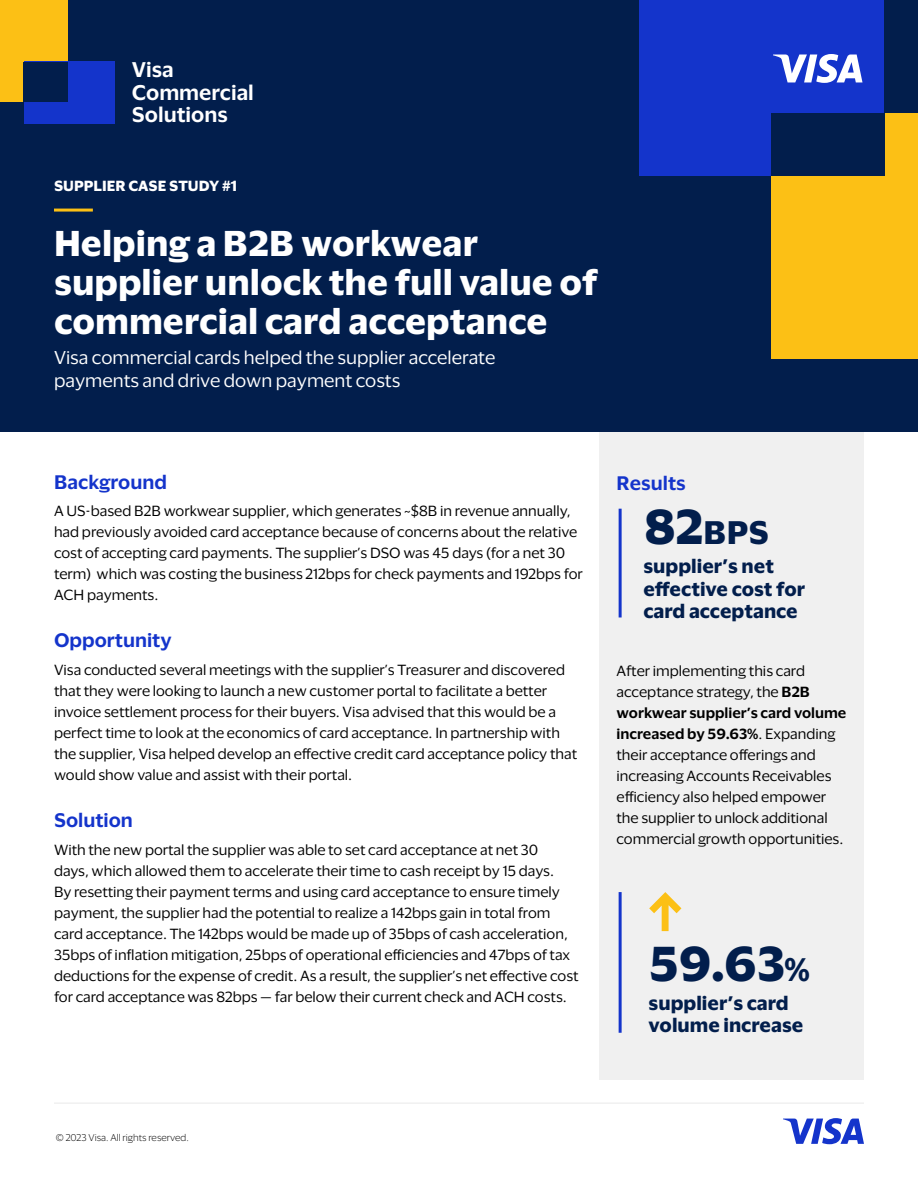
<style>
.page{position:relative;width:918px;height:1188px;background:#fff}
.page>*{position:absolute;margin:0;border:0;box-sizing:border-box;transform-origin:0 0}
.t1{font:700 45px "Visa Dialect";color:#021e4c}
.t2{font:700 33px/39px "Visa Dialect";color:#fff}
.t3{font:700 30px "Visa Dialect";color:#021e4c}
.t4{font:600 19.5px/22.4px "Visa Dialect";color:#fff}
.t5{font:700 18px/22.5px "Visa Dialect";color:#021e4c}
.t6{font:600 18px "Visa Dialect";color:#1434cb}
.t7{font:17.1px/22.8px "Visa Dialect";color:#fff}
.t8{font:13.5px/21px "Visa Dialect";color:#000}
.t9{font:700 13.5px "Visa Dialect";color:#fff}
.t10{font:300 9px "Visa Dialect";color:#000}
.s1{font-size:45px}
.s2{font-weight:600}
.s3{font-size:30px}
</style>
<div class="page">
<svg style="left:783px;top:1118px;width:81px;height:26px"></svg>
<hr style="left:54px;top:1102px;width:810px;height:2px;background:#f0f0f0">
<div style="left:600px;top:432px;width:264px;height:648px;background:#f0f0f0"></div>
<div style="left:0;top:0;width:918px;height:432px;background:#021e4c"></div>
<hr style="left:54px;top:209px;width:39px;height:3px;background:#fcc015">
<hr style="left:619px;top:509px;width:3px;height:108px;background:#1434cb">
<hr style="left:619px;top:892px;width:3px;height:141px;background:#1434cb">
<div style="left:0;top:0;width:68px;height:101px;background:#fcc015"></div>
<div style="left:24px;top:62px;width:91px;height:62px;background:#1434cb"></div>
<div style="left:24px;top:62px;width:44px;height:40px;background:#021e4c"></div>
<div style="left:640px;top:0;width:244px;height:175px;background:#1434cb"></div>
<div style="left:771px;top:113px;width:147px;height:246px;background:#fcc015"></div>
<div style="left:771px;top:113px;width:113px;height:63px;background:#021e4c"></div>
<svg style="left:773px;top:54px;width:90px;height:29px"></svg>
<svg style="left:649px;top:892px;width:32px;height:39px"></svg>
<p class="t4" style="left:132px;top:57px;width:124px">Visa<br>Commercial<br>Solutions</p>
<p class="t9" style="left:54px;top:175px;width:184px">SUPPLIER CASE STUDY #1</p>
<h1 class="t2" style="left:54px;top:222px;width:545px">Helping a B2B workwear supplier unlock the full value of commercial card acceptance</h1>
<p class="t7" style="left:54px;top:345px;width:443px">Visa commercial cards helped the supplier accelerate payments and drive down payment costs</p>
<h2 class="t6" style="left:54px;top:468px;width:114px">Background</h2>
<p class="t8" style="left:54px;top:500px;width:530px">A US-based B2B workwear supplier, which generates ~$8B in revenue annually, had previously avoided card acceptance because of concerns about the relative cost of accepting card payments. The supplier’s DSO was 45 days (for a net 30 term) which was costing the business 212bps for check payments and 192bps for ACH payments.</p>
<h2 class="t6" style="left:54px;top:626px;width:119px">Opportunity</h2>
<p class="t8" style="left:54px;top:659px;width:525px">Visa conducted several meetings with the supplier’s Treasurer and discovered that they were looking to launch a new customer portal to facilitate a better invoice settlement process for their buyers. Visa advised that this would be a perfect time to look at the economics of card acceptance. In partnership with the supplier, Visa helped develop an effective credit card acceptance policy that would show value and assist with their portal.</p>
<h2 class="t6" style="left:54px;top:806px;width:80px">Solution</h2>
<p class="t8" style="left:54px;top:838px;width:526px">With the new portal the supplier was able to set card acceptance at net 30<br>days, which allowed them to accelerate their time to cash receipt by 15 days.<br>By resetting their payment terms and using card acceptance to ensure timely payment, the supplier had the potential to realize a 142bps gain in total from card acceptance. The 142bps would be made up of 35bps of cash acceleration, 35bps of inflation mitigation, 25bps of operational efficiencies and 47bps of tax deductions for the expense of credit. As a result, the supplier’s net effective cost for card acceptance was 82bps — far below their current check and ACH costs.</p>
<h2 class="t6" style="left:616px;top:469px;width:71px">Results</h2>
<p class="t3" style="left:644px;top:509px;width:127px"><span class="s1">82</span>BPS</p>
<p class="t5" style="left:643px;top:554px;width:163px">supplier’s net effective cost for card acceptance</p>
<p class="t8" style="left:616px;top:660px;width:231px">After implementing this card acceptance strategy, the <span class="s2">B2B workwear supplier’s card volume increased by 59.63%</span>. Expanding their acceptance offerings and increasing Accounts Receivables efficiency also helped empower the supplier to unlock additional commercial growth opportunities.</p>
<p class="t1" style="left:649px;top:928px;width:162px">59.63<span class="s3">%</span></p>
<p class="t5" style="left:649px;top:991px;width:156px">supplier’s card volume increase</p>
<p class="t10" style="left:56px;top:1131px;width:134px">© 2023 Visa. All rights reserved.</p>
</div>
